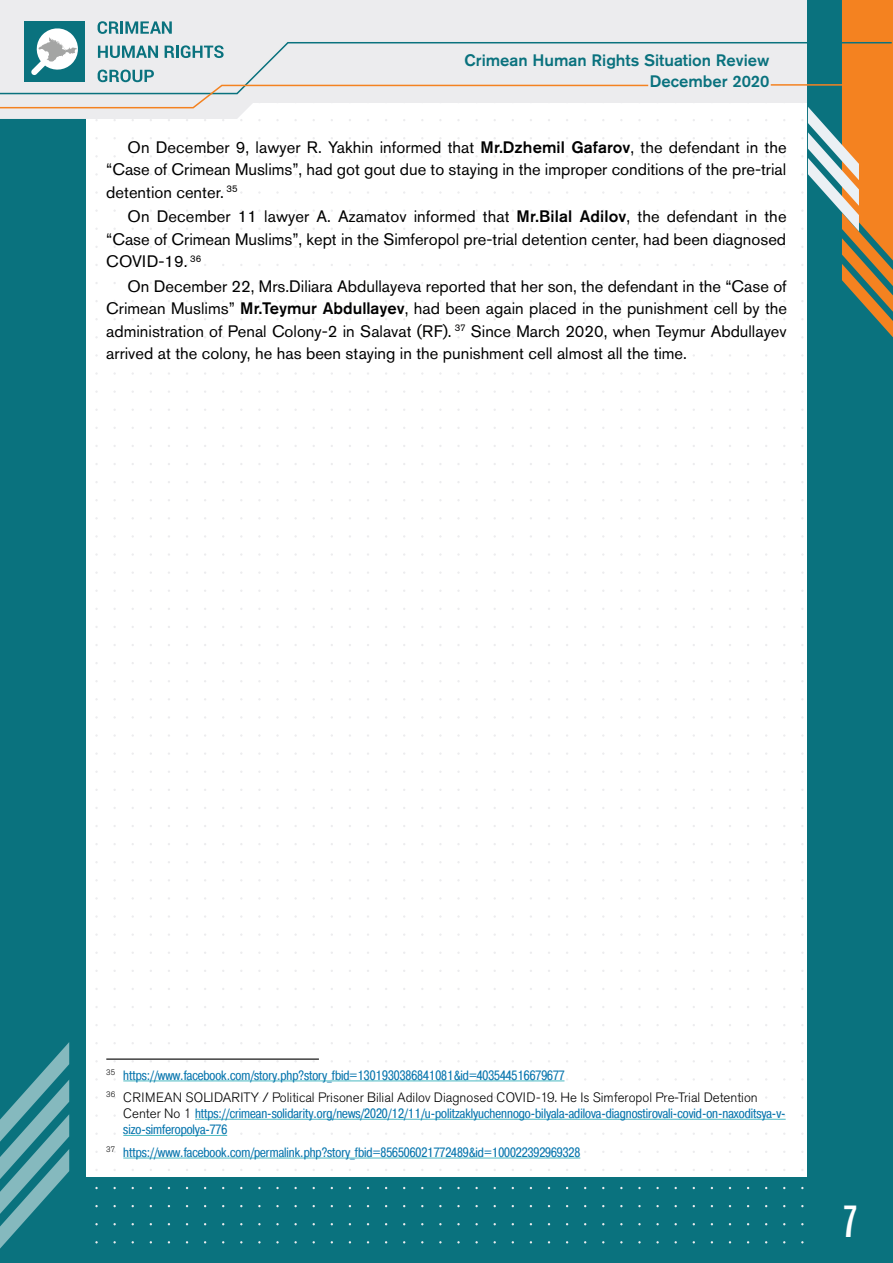
<style>
.page{position:relative;width:893px;height:1263px;background:#fff}
.page>*{position:absolute;margin:0;border:0;box-sizing:border-box;transform-origin:0 0}
.t1{font:500 condensed 45px "Akzidenz Grotesk Pro";color:#fff}
.t2{font:16.5px/22.5px "Akzidenz Grotesk Pro";color:#000;text-align:justify}
.t3{font:500 16.5px/20.7px "Akzidenz Grotesk Pro";color:#0a727e;text-align:right}
.t4{font:13.5px/16.2px "Pragmatica Cond C";color:#0976ae}
.t5{font:300 13.5px "Akzidenz Grotesk Pro";color:#000}
.s1{font-weight:500}
.s2{font-family:"Akzidenz Grotesk Pro";font-weight:300;color:#000}
</style>
<div class="page">
<div style="left:0;top:1178px;width:893px;height:85px;background:#0a727e"></div>
<div style="left:0;top:0;width:85px;height:1263px;background:#0a727e"></div>
<svg style="left:0;top:0;width:808px;height:119px;fill:#ececee"></svg>
<div style="left:808px;top:0;width:85px;height:1262px;background:#0a727e"></div>
<svg style="left:842px;top:0;width:51px;height:338px"></svg>
<svg style="left:801px;top:101px;width:58px;height:130px"></svg>
<svg style="left:0;top:1042px;width:69px;height:206px"></svg>
<div style="left:24px;top:21px;width:61px;height:61px;background:#0a727e"></div>
<svg style="left:38px;top:28px;width:39px;height:13px"></svg>
<svg style="left:0;top:41px;width:893px;height:54px;background:#d3d7d3"></svg>
<svg style="left:0;top:83px;width:650px;height:26px;background:#eae5e1"></svg>
<hr style="left:771px;top:84px;width:122px;height:2px;background:#f48220">
<svg style="left:98px;top:21px;width:21px;height:13px"></svg>
<svg style="left:121px;top:21px;width:17px;height:13px"></svg>
<svg style="left:140px;top:21px;width:21px;height:13px"></svg>
<svg style="left:98px;top:46px;width:22px;height:12px"></svg>
<svg style="left:122px;top:46px;width:13px;height:12px"></svg>
<svg style="left:136px;top:46px;width:22px;height:12px"></svg>
<svg style="left:162px;top:21px;width:10px;height:13px"></svg>
<svg style="left:165px;top:46px;width:9px;height:12px"></svg>
<svg style="left:176px;top:45px;width:14px;height:13px"></svg>
<svg style="left:193px;top:46px;width:20px;height:12px"></svg>
<svg style="left:214px;top:45px;width:10px;height:13px"></svg>
<svg style="left:98px;top:65px;width:21px;height:20px"></svg>
<svg style="left:120px;top:65px;width:13px;height:20px"></svg>
<svg style="left:133px;top:65px;width:21px;height:20px"></svg>
<hr style="left:106px;top:1058px;width:213px;height:2px;background:#000">
<hr style="left:123px;top:1080px;width:441px;height:1px;background:#4bb9c2">
<hr style="left:195px;top:1119px;width:591px;height:1px;background:#4bb9c2">
<hr style="left:123px;top:1135px;width:104px;height:1px;background:#4bb9c2">
<hr style="left:123px;top:1158px;width:457px;height:1px;background:#4bb9c2">
<p class="t3" style="left:464px;top:49px;width:306px">Crimean Human Rights Situation Review<br>December 2020</p>
<p class="t2" style="left:106px;top:136px;width:682px;text-indent:21px">On December 9, lawyer R. Yakhin informed that <span class="s1">Mr.Dzhemil Gafarov</span>, the defendant in the “Case of Crimean Muslims”, had got gout due to staying in the improper conditions of the pre-trial detention center. <sup>35</sup></p>
<p class="t2" style="left:106px;top:205px;width:682px;text-indent:21px">On December 11 lawyer A. Azamatov informed that <span class="s1">Mr.Bilal Adilov</span>, the defendant in the “Case of Crimean Muslims”, kept in the Simferopol pre-trial detention center, had been diagnosed COVID-19. <sup>36</sup></p>
<p class="t2" style="left:106px;top:275px;width:682px;text-indent:21px">On December 22, Mrs.Diliara Abdullayeva reported that her son, the defendant in the “Case of Crimean Muslims” <span class="s1">Mr.Teymur Abdullayev</span>, had been again placed in the punishment cell by the administration of Penal Colony-2 in Salavat (RF). <sup>37</sup> Since March 2020, when Teymur Abdullayev arrived at the colony, he has been staying in the punishment cell almost all the time.</p>
<p class="t4" style="left:106px;top:1067px;width:460px"><sup>35</sup> https://www.facebook.com/story.php?story_fbid=1301930386841081&amp;id=403544516679677</p>
<p class="t5" style="left:106px;top:1088px;width:653px"><sup>36</sup> CRIMEAN SOLIDARITY / Political Prisoner Bilial Adilov Diagnosed COVID-19. He Is Simferopol Pre-Trial Detention</p>
<p class="t4" style="left:123px;top:1105px;width:664px"><span class="s2">Center No 1</span> https://crimean-solidarity.org/news/2020/12/11/u-politzaklyuchennogo-bilyala-adilova-diagnostirovali-covid-on-naxoditsya-v&shy;sizo-simferopolya-776</p>
<p class="t4" style="left:106px;top:1144px;width:475px"><sup>37</sup> https://www.facebook.com/permalink.php?story_fbid=856506021772489&amp;id=100022392969328</p>
<h1 class="t1" style="left:842px;top:1192px;width:17px">7</h1>
</div>
